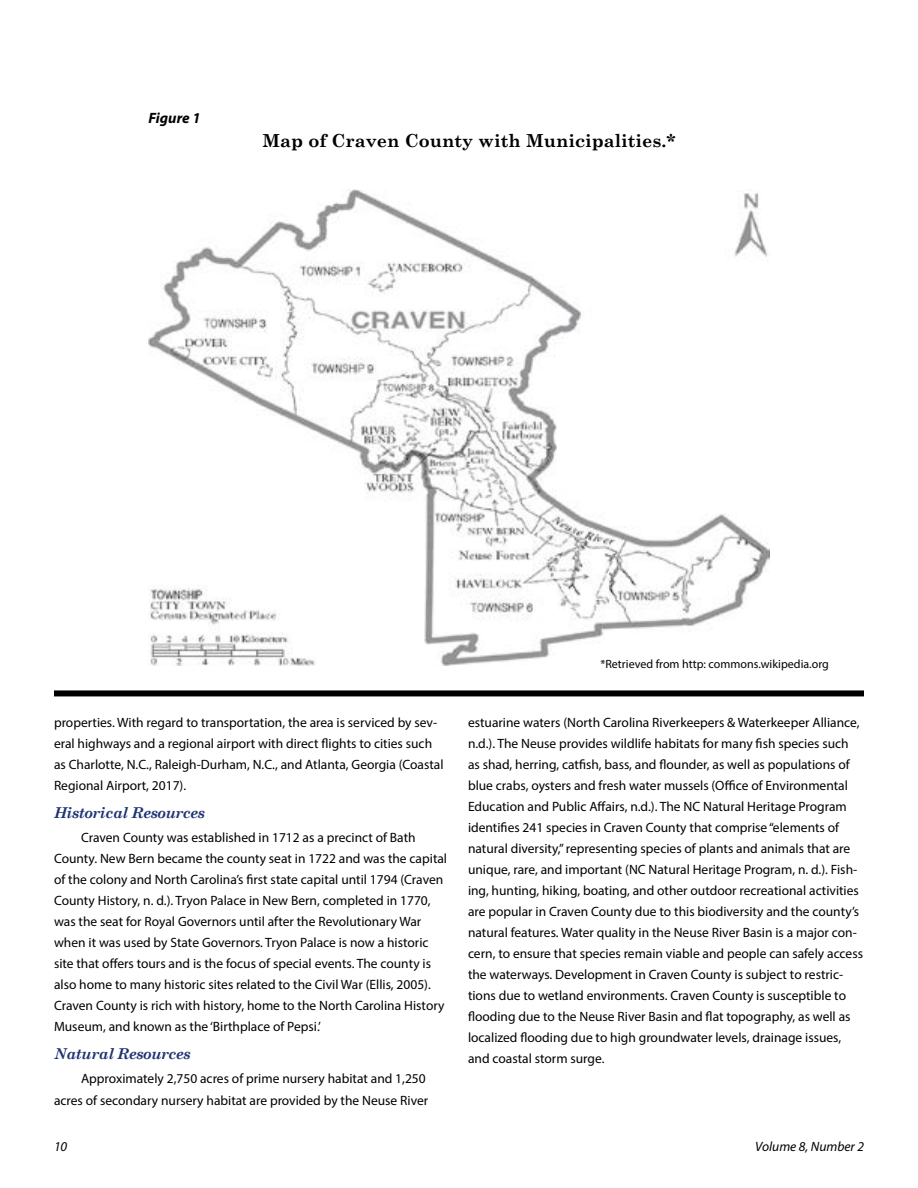
<style>
.page{position:relative;width:918px;height:1188px;background:#fff}
.page>*{position:absolute;margin:0;border:0;box-sizing:border-box;transform-origin:0 0}
.t1{font:700 18px "Century Schoolbook";color:#000}
.t2{font:italic 700 15px "Century Schoolbook";letter-spacing:-.03em;color:#1e3473}
.t3{font:italic 700 15px "Myriad Pro";color:#000}
.t4{font:13.5px/21px "Myriad Pro";color:#000}
.t5{font:italic 13.5px "Myriad Pro";color:#000}
.t6{font:12px "Myriad Pro";color:#000}
</style>
<div class="page">
<div style="left:54px;top:690px;width:810px;height:6px;background:#000"></div>
<img style="left:148px;top:189px;width:622px;height:477px">
<p class="t3" style="left:148px;top:108px;width:54px">Figure 1</p>
<h1 class="t1" style="left:263px;top:127px;width:414px">Map of Craven County with Municipalities.*</h1>
<p class="t6" style="left:600px;top:656px;width:230px">*Retrieved from http: commons.wikipedia.org</p>
<p class="t4" style="left:54px;top:712px;width:391px">properties. With regard to transportation, the area is serviced by sev&shy;eral highways and a regional airport with direct flights to cities such as Charlotte, N.C., Raleigh-Durham, N.C., and Atlanta, Georgia (Coastal Regional Airport, 2017).</p>
<p class="t2" style="left:54px;top:801px;width:153px">Historical Resources</p>
<p class="t4" style="left:54px;top:827px;width:395px;text-indent:27px">Craven County was established in 1712 as a precinct of Bath County. New Bern became the county seat in 1722 and was the capital of the colony and North Carolina’s first state capital until 1794 (Craven County History, n. d.). Tryon Palace in New Bern, completed in 1770, was the seat for Royal Governors until after the Revolutionary War when it was used by State Governors. Tryon Palace is now a historic site that offers tours and is the focus of special events. The county is also home to many historic sites related to the Civil War (Ellis, 2005).<br>Craven County is rich with history, home to the North Carolina History Museum, and known as the ‘Birthplace of Pepsi.’</p>
<p class="t2" style="left:54px;top:1042px;width:138px">Natural Resources</p>
<p class="t4" style="left:54px;top:1068px;width:376px;text-align:right">Approximately 2,750 acres of prime nursery habitat and 1,250 acres of secondary nursery habitat are provided by the Neuse River</p>
<p class="t4" style="left:468px;top:712px;width:397px">estuarine waters (North Carolina Riverkeepers &amp; Waterkeeper Alliance, n.d.). The Neuse provides wildlife habitats for many fish species such as shad, herring, catfish, bass, and flounder, as well as populations of blue crabs, oysters and fresh water mussels (Office of Environmental Education and Public Affairs, n.d.). The NC Natural Heritage Program identifies 241 species in Craven County that comprise “elements of natural diversity,” representing species of plants and animals that are unique, rare, and important (NC Natural Heritage Program, n. d.). Fish&shy;ing, hunting, hiking, boating, and other outdoor recreational activities are popular in Craven County due to this biodiversity and the county’s natural features. Water quality in the Neuse River Basin is a major con&shy;cern, to ensure that species remain viable and people can safely access the waterways. Development in Craven County is subject to restric&shy;tions due to wetland environments. Craven County is susceptible to flooding due to the Neuse River Basin and flat topography, as well as localized flooding due to high groundwater levels, drainage issues, and coastal storm surge.</p>
<p class="t5" style="left:54px;top:1138px;width:15px">10</p>
<p class="t5" style="left:755px;top:1138px;width:110px">Volume 8, Number 2</p>
</div>
